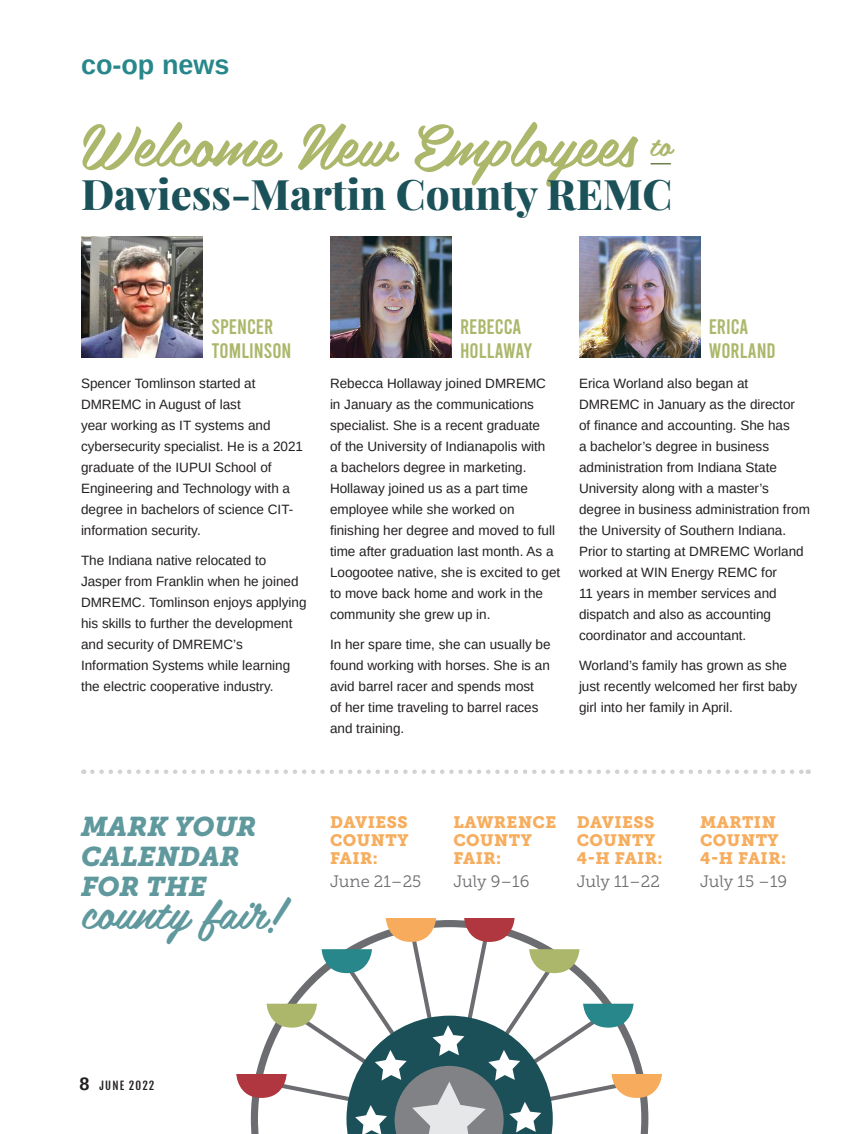
<style>
.page{position:relative;width:864px;height:1134px;background:#fff}
.page>*{position:absolute;margin:0;border:0;box-sizing:border-box;transform-origin:0 0}
.Body_Copy_Playfair_S{font:60px "Belinda";color:#acb76b}
.t1{font:45px "Belinda";color:#5f999d}
.Body_Copy_Playfair_S-2{font:800 42px "Playfair Display";color:#1b5159}
.t2{font:italic 27px/30px "Museo Slab 900";color:#5f999d}
.t3{font:700 27px "Arimo";color:#28878b}
.Body_Copy_Playfair_S-3{font:21px "Bebas";color:#acb76b}
.t4{font:16.5px/18px "Museo Slab 900";letter-spacing:.03em;color:#f7ad5e}
.t5{font:16.5px "Museo Slab 300";letter-spacing:-.005em;color:#6c6d70}
.Body_Copy_Playfair_S-4{font:13.5px/21px "Arimo";color:#231f20}
.t6{font:11.25px "Fjalla One";letter-spacing:.1em;color:#231f20}
.s1{font-family:"Arimo";font-weight:700;font-size:18px}
</style>
<div class="page">
<svg style="left:236px;top:918px;width:426px;height:216px"></svg>
<img style="left:330px;top:236px;width:122px;height:122px">
<img style="left:579px;top:236px;width:121px;height:122px">
<img style="left:81px;top:236px;width:121px;height:122px">
<svg style="left:92px;top:770px;width:717px;height:4px"></svg>
<svg style="left:651px;top:163px;width:20px;height:1px"></svg>
<h3 class="t3" style="left:81px;top:46px;width:150px">co-op news</h3>
<p class="Body_Copy_Playfair_S" style="left:81px;top:94px;width:592px">Welcome New Employees <sup>to</sup></p>
<p class="Body_Copy_Playfair_S-2" style="left:81px;top:161px;width:593px">Daviess-Martin County REMC</p>
<p class="Body_Copy_Playfair_S-3" style="left:212px;top:316px;width:54px">SPENCER</p>
<p class="Body_Copy_Playfair_S-3" style="left:212px;top:340px;width:47px">TOM LINSON</p>
<p class="Body_Copy_Playfair_S-3" style="left:460px;top:316px;width:62px">REBECCA</p>
<p class="Body_Copy_Playfair_S-3" style="left:460px;top:340px;width:74px">HOLLAWAY</p>
<p class="Body_Copy_Playfair_S-3" style="left:709px;top:316px;width:40px">ERICA</p>
<p class="Body_Copy_Playfair_S-3" style="left:709px;top:340px;width:49px">WORLAND</p>
<p class="Body_Copy_Playfair_S-4" style="left:81px;top:373px;width:224px">Spencer Tomlinson started at<br>DMREMC in August of last<br>year working as IT systems and cybersecurity specialist. He is a 2021 graduate of the IUPUI School of<br>Engineering and Technology with a degree in bachelors of science CIT&shy;information security.</p>
<p class="Body_Copy_Playfair_S-4" style="left:81px;top:550px;width:227px">The Indiana native relocated to Jasper from Franklin when he joined DMREMC. Tomlinson enjoys applying his skills to further the development and security of DMREMC’s Information Systems while learning the electric cooperative industry.</p>
<p class="Body_Copy_Playfair_S-4" style="left:330px;top:373px;width:232px">Rebecca Hollaway joined DMREMC<br>in January as the communications specialist. She is a recent graduate<br>of the University of Indianapolis with<br>a bachelors degree in marketing.<br>Hollaway joined us as a part time employee while she worked on finishing her degree and moved to full time after graduation last month. As a Loogootee native, she is excited to get to move back home and work in the community she grew up in.</p>
<p class="Body_Copy_Playfair_S-4" style="left:330px;top:634px;width:222px">In her spare time, she can usually be found working with horses. She is an avid barrel racer and spends most<br>of her time traveling to barrel races and training.</p>
<p class="Body_Copy_Playfair_S-4" style="left:579px;top:373px;width:232px">Erica Worland also began at<br>DMREMC in January as the director<br>of finance and accounting. She has<br>a bachelor’s degree in business administration from Indiana State<br>University along with a master’s degree in business administration from the University of Southern Indiana.<br>Prior to starting at DMREMC Worland worked at WIN Energy REMC for<br>11 years in member services and dispatch and also as accounting coordinator and accountant.</p>
<p class="Body_Copy_Playfair_S-4" style="left:579px;top:655px;width:220px">Worland’s family has grown as she just recently welcomed her first baby girl into her family in April.</p>
<p class="t2" style="left:81px;top:812px;width:177px">MARK YOUR<br>CALENDAR</p>
<p class="t2" style="left:81px;top:872px;width:127px">FOR THE</p>
<p class="t1" style="left:81px;top:875px;width:204px">county fair!</p>
<p class="t4" style="left:330px;top:813px;width:80px;text-align:justify">DAVIESS COUNTY FAIR:</p>
<p class="t5" style="left:330px;top:872px;width:93px">June 21–25</p>
<p class="t4" style="left:453px;top:813px;width:104px">LAWRENCE<br>COUNTY<br>FAIR:</p>
<p class="t5" style="left:453px;top:872px;width:78px">July 9–16</p>
<p class="t4" style="left:577px;top:813px;width:87px">DAVIESS<br>COUNTY<br>4-H FAIR:</p>
<p class="t5" style="left:577px;top:872px;width:85px">July 11–22</p>
<p class="t4" style="left:700px;top:813px;width:87px">MARTIN<br>COUNTY<br>4-H FAIR:</p>
<p class="t5" style="left:700px;top:872px;width:89px">July 15 –19</p>
<p class="t6" style="left:80px;top:1079px;width:76px"><span class="s1">8</span> JUNE 2022</p>
</div>
